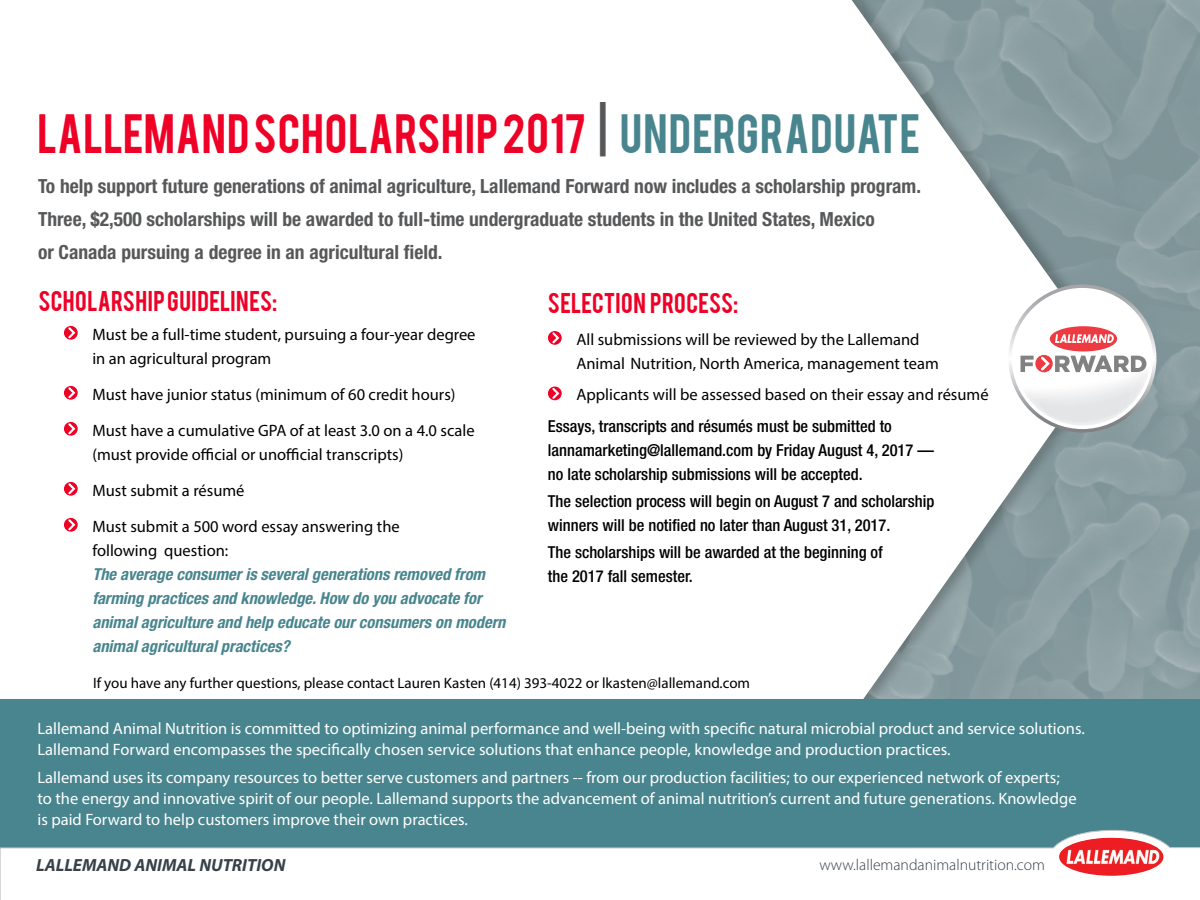
<style>
.page{position:relative;width:1200px;height:900px;background:#fff}
.page>*{position:absolute;margin:0;border:0;box-sizing:border-box;transform-origin:0 0}
.t1{font:43.5px "Bebas";letter-spacing:.02em;color:#ef0027}
.t2{font:22.5px "Bebas";letter-spacing:.02em;color:#ef0027}
.t3{font:700 condensed 19.5px/33px "Helvetica Neue LT Std";color:#57585a}
.t4{font:italic 700 17.7px "Myriad Pro";color:#36414a}
.t5{font:16.5px/21px "Myriad Pro";color:#fff}
.t6{font:16.5px/24px "Myriad Pro";color:#000}
.t7{font:500 condensed 16.5px/24px "Helvetica Neue LT Std";color:#000}
.t8{font:italic 700 condensed 16.5px/24px "Helvetica Neue LT Std";color:#48858e}
.t9{font:300 15.75px "Myriad Pro";color:#36414a}
.t10{font:15px "Myriad Pro";color:#000}
.s1{color:#57585a}
.s2{color:#48858e}
</style>
<div class="page">
<svg style="left:548px;top:0;width:558px;height:699px"></svg>
<svg style="left:1008px;top:284px;width:148px;height:149px"></svg>
<div style="left:0;top:699px;width:1200px;height:149px;background:#48858e"></div>
<svg style="left:0;top:830px;width:1200px;height:70px"></svg>
<img style="left:1059px;top:838px;width:104px;height:38px">
<svg style="left:64px;top:326px;width:14px;height:14px"></svg>
<svg style="left:68px;top:327px;width:7px;height:11px"></svg>
<svg style="left:64px;top:386px;width:14px;height:14px"></svg>
<svg style="left:68px;top:387px;width:7px;height:11px"></svg>
<svg style="left:64px;top:422px;width:14px;height:14px"></svg>
<svg style="left:68px;top:423px;width:7px;height:11px"></svg>
<svg style="left:64px;top:482px;width:14px;height:14px"></svg>
<svg style="left:68px;top:483px;width:7px;height:11px"></svg>
<svg style="left:64px;top:518px;width:14px;height:14px"></svg>
<svg style="left:68px;top:519px;width:7px;height:11px"></svg>
<svg style="left:548px;top:331px;width:14px;height:14px"></svg>
<svg style="left:552px;top:332px;width:7px;height:11px"></svg>
<div style="left:548px;top:387px;width:14px;height:13px;background:#ef0027;border-radius:50%"></div>
<svg style="left:552px;top:388px;width:7px;height:11px"></svg>
<p class="t1" style="left:38px;top:102px;width:885px">LALLEMAND SCHOLARSHIP 2017 <span class="s1">|</span> <span class="s2">UNDERGRADUATE</span></p>
<p class="t3" style="left:38px;top:170px;width:885px">To help support future generations of animal agriculture, Lallemand Forward now includes a scholarship program.<br>Three, $2,500 scholarships will be awarded to full-time undergraduate students in the United States, Mexico<br>or Canada pursuing a degree in an agricultural field.</p>
<p class="t2" style="left:38px;top:285px;width:240px">SCHOLARSHIP GUIDELINES:</p>
<p class="t6" style="left:92px;top:322px;width:385px">Must be a full-time student, pursuing a four-year degree in an agricultural program</p>
<p class="t6" style="left:92px;top:382px;width:365px">Must have junior status (minimum of 60 credit hours)</p>
<p class="t6" style="left:92px;top:418px;width:384px">Must have a cumulative GPA of at least 3.0 on a 4.0 scale (must provide official or unofficial transcripts)</p>
<p class="t6" style="left:92px;top:478px;width:154px">Must submit a résumé</p>
<p class="t6" style="left:92px;top:514px;width:309px">Must submit a 500 word essay answering the following question:</p>
<p class="t8" style="left:92px;top:562px;width:415px">The average consumer is several generations removed from farming practices and knowledge. How do you advocate for animal agriculture and help educate our consumers on modern animal agricultural practices?</p>
<p class="t2" style="left:548px;top:287px;width:192px">SELECTION PROCESS:</p>
<p class="t6" style="left:576px;top:327px;width:364px">All submissions will be reviewed by the Lallemand<br>Animal Nutrition, North America, management team</p>
<p class="t6" style="left:576px;top:382px;width:414px">Applicants will be assessed based on their essay and résumé</p>
<p class="t7" style="left:548px;top:414px;width:387px">Essays, transcripts and résumés must be submitted to lannamarketing@lallemand.com by Friday August 4, 2017 — no late scholarship submissions will be accepted.</p>
<p class="t7" style="left:548px;top:489px;width:388px">The selection process will begin on August 7 and scholarship winners will be notified no later than August 31, 2017.</p>
<p class="t7" style="left:548px;top:540px;width:336px">The scholarships will be awarded at the beginning of the 2017 fall semester.</p>
<p class="t10" style="left:93px;top:674px;width:659px">If you have any further questions, please contact Lauren Kasten (414) 393-4022 or lkasten@lallemand.com</p>
<p class="t5" style="left:38px;top:717px;width:1049px">Lallemand Animal Nutrition is committed to optimizing animal performance and well-being with specific natural microbial product and service solutions.<br>Lallemand Forward encompasses the specifically chosen service solutions that enhance people, knowledge and production practices.</p>
<p class="t5" style="left:38px;top:767px;width:1041px">Lallemand uses its company resources to better serve customers and partners -- from our production facilities; to our experienced network of experts; to the energy and innovative spirit of our people. Lallemand supports the advancement of animal nutrition’s current and future generations. Knowledge is paid Forward to help customers improve their own practices.</p>
<p class="t5" style="left:38px;top:725px;width:915px">Lallemand Forward encompasses the specifically chosen service solutions that enhance people, knowledge and production practices.</p>
<p class="t5" style="left:38px;top:774px;width:1041px">to the energy and innovative spirit of our people. Lallemand supports the advancement of animal nutrition’s current and future generations. Knowledge is paid Forward to help customers improve their own practices.</p>
<p class="t4" style="left:36px;top:853px;width:251px">LALLEMAND ANIMAL NUTRITION</p>
<p class="t9" style="left:819px;top:856px;width:227px">www.lallemandanimalnutrition.com</p>
</div>
